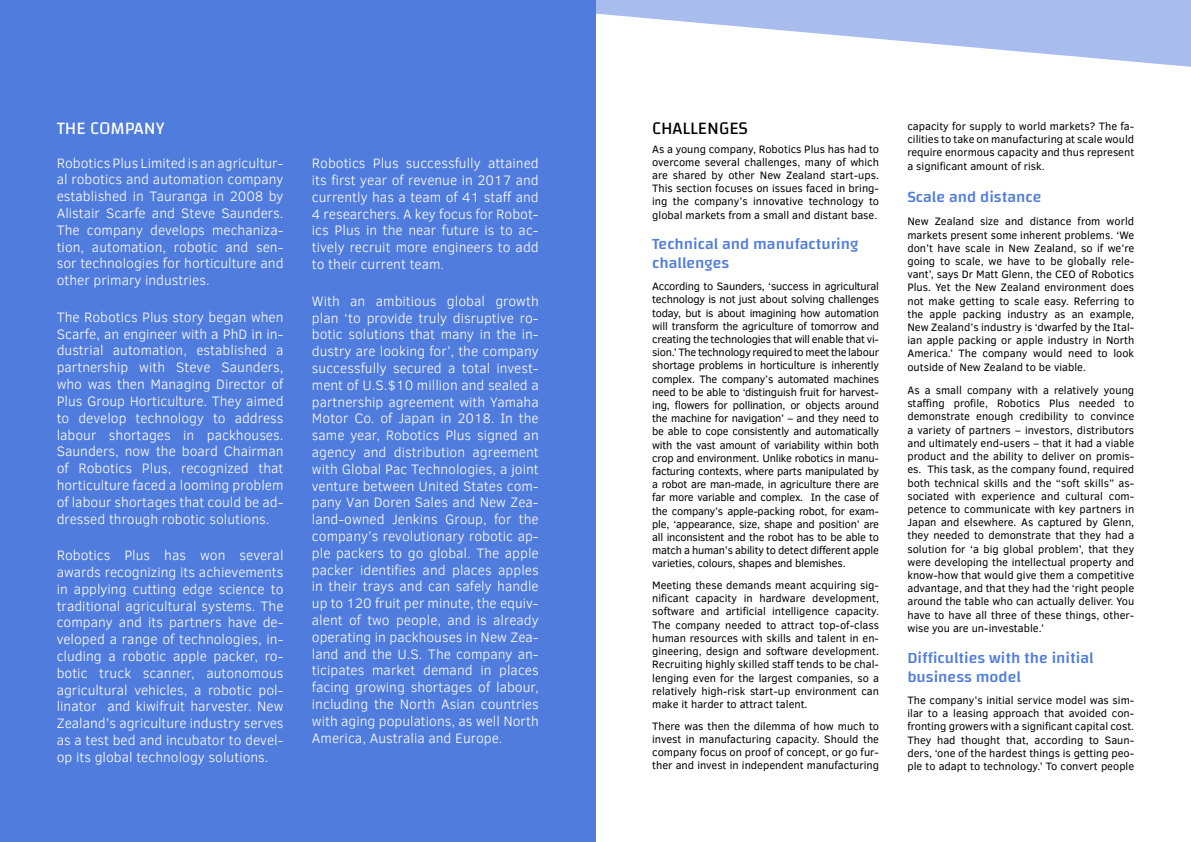
<style>
.page{position:relative;width:1191px;height:842px;background:#fff}
.page>*{position:absolute;margin:0;border:0;box-sizing:border-box;transform-origin:0 0}
.t1{font:18px "Changa";color:#fff}
.t2{font:18px "Changa";color:#000}
.t3{font:500 16px/19.2px "Changa";color:#507cdd}
.t4{font:300 14px/16.8px "Clear Sans";color:#fff;text-align:justify}
.t5{font:11px/13.2px "Clear Sans";color:#000;text-align:justify}
</style>
<div class="page">
<svg style="left:595px;top:0;width:596px;height:68px;fill:#a8bdee"></svg>
<div style="left:0;top:0;width:595px;height:842px;background:#507cdd"></div>
<h1 class="t1" style="left:57px;top:117px;width:109px">THE COMPANY</h1>
<p class="t4" style="left:57px;top:154px;width:228px">Robotics Plus Limited is an agricultur&shy;al robotics and automation company established in Tauranga in 2008 by Alistair Scarfe and Steve Saunders.<br>The company develops mechaniza&shy;tion, automation, robotic and sen&shy;sor technologies for horticulture and other primary industries.</p>
<p class="t4" style="left:57px;top:309px;width:228px">The Robotics Plus story began when Scarfe, an engineer with a PhD in in&shy;dustrial automation, established a partnership with Steve Saunders, who was then Managing Director of Plus Group Horticulture. They aimed to develop technology to address labour shortages in packhouses.<br>Saunders, now the board Chairman of Robotics Plus, recognized that horticulture faced a looming problem of labour shortages that could be ad&shy;dressed through robotic solutions.</p>
<p class="t4" style="left:57px;top:547px;width:228px">Robotics Plus has won several awards recognizing its achievements in applying cutting edge science to traditional agricultural systems. The company and its partners have de&shy;veloped a range of technologies, in&shy;cluding a robotic apple packer, ro&shy;botic truck scanner, autonomous agricultural vehicles, a robotic pol&shy;linator and kiwifruit harvester. New Zealand’s agriculture industry serves as a test bed and incubator to devel&shy;op its global technology solutions.</p>
<p class="t4" style="left:312px;top:155px;width:228px">Robotics Plus successfully attained its first year of revenue in 2017 and currently has a team of 41 staff and 4 researchers. A key focus for Robot&shy;ics Plus in the near future is to ac&shy;tively recruit more engineers to add to their current team.</p>
<p class="t4" style="left:312px;top:292px;width:228px">With an ambitious global growth plan ‘to provide truly disruptive ro&shy;botic solutions that many in the in&shy;dustry are looking for’, the company successfully secured a total invest&shy;ment of U.S.$10 million and sealed a partnership agreement with Yamaha Motor Co. of Japan in 2018. In the same year, Robotics Plus signed an agency and distribution agreement with Global Pac Technologies, a joint venture between United States com&shy;pany Van Doren Sales and New Zea&shy;land-owned Jenkins Group, for the company’s revolutionary robotic ap&shy;ple packers to go global. The apple packer identifies and places apples in their trays and can safely handle up to 120 fruit per minute, the equiv&shy;alent of two people, and is already operating in packhouses in New Zea&shy;land and the U.S. The company an&shy;ticipates market demand in places facing growing shortages of labour, including the North Asian countries with aging populations, as well North America, Australia and Europe.</p>
<h1 class="t2" style="left:652px;top:117px;width:97px">CHALLENGES</h1>
<p class="t5" style="left:652px;top:142px;width:228px">As a young company, Robotics Plus has had to overcome several challenges, many of which are shared by other New Zealand start-ups.<br>This section focuses on issues faced in bring&shy;ing the company’s innovative technology to global markets from a small and distant base.</p>
<h2 class="t3" style="left:652px;top:234px;width:208px">Technical and manufacturing challenges</h2>
<p class="t5" style="left:652px;top:280px;width:228px">According to Saunders, ‘success in agricultural technology is not just about solving challenges today, but is about imagining how automation will transform the agriculture of tomorrow and creating the technologies that will enable that vi&shy;sion.’ The technology required to meet the labour shortage problems in horticulture is inherently complex. The company’s automated machines need to be able to ‘distinguish fruit for harvest&shy;ing, flowers for pollination, or objects around the machine for navigation’ – and they need to be able to cope consistently and automatically with the vast amount of variability within both crop and environment. Unlike robotics in manu&shy;facturing contexts, where parts manipulated by a robot are man-made, in agriculture there are far more variable and complex. In the case of the company’s apple-packing robot, for exam&shy;ple, ‘appearance, size, shape and position’ are all inconsistent and the robot has to be able to match a human’s ability to detect different apple varieties, colours, shapes and blemishes.</p>
<p class="t5" style="left:652px;top:579px;width:228px">Meeting these demands meant acquiring sig&shy;nificant capacity in hardware development, software and artificial intelligence capacity.<br>The company needed to attract top-of-class human resources with skills and talent in en&shy;gineering, design and software development.<br>Recruiting highly skilled staff tends to be chal&shy;lenging even for the largest companies, so a relatively high-risk start-up environment can make it harder to attract talent.</p>
<p class="t5" style="left:652px;top:719px;width:228px">There was then the dilemma of how much to invest in manufacturing capacity. Should the company focus on proof of concept, or go fur&shy;ther and invest in independent manufacturing</p>
<p class="t5" style="left:907px;top:119px;width:228px">capacity for supply to world markets? The fa&shy;cilities to take on manufacturing at scale would require enormous capacity and thus represent a significant amount of risk.</p>
<h2 class="t3" style="left:907px;top:187px;width:136px">Scale and distance</h2>
<p class="t5" style="left:907px;top:215px;width:228px">New Zealand size and distance from world markets present some inherent problems. ‘We don’t have scale in New Zealand, so if we’re going to scale, we have to be globally rele&shy;vant’, says Dr Matt Glenn, the CEO of Robotics Plus. Yet the New Zealand environment does not make getting to scale easy. Referring to the apple packing industry as an example, New Zealand’s industry is ‘dwarfed by the Ital&shy;ian apple packing or apple industry in North America.’ The company would need to look outside of New Zealand to be viable.</p>
<p class="t5" style="left:907px;top:384px;width:228px">As a small company with a relatively young staffing profile, Robotics Plus needed to demonstrate enough credibility to convince a variety of partners – investors, distributors and ultimately end-users – that it had a viable product and the ability to deliver on promis&shy;es. This task, as the company found, required both technical skills and the “soft skills” as&shy;sociated with experience and cultural com&shy;petence to communicate with key partners in Japan and elsewhere. As captured by Glenn, they needed to demonstrate that they had a solution for ‘a big global problem’, that they were developing the intellectual property and know-how that would give them a competitive advantage, and that they had the ‘right people around the table who can actually deliver. You have to have all three of these things, other&shy;wise you are un-investable.’</p>
<h2 class="t3" style="left:907px;top:648px;width:188px">Difficulties with the initial business model</h2>
<p class="t5" style="left:907px;top:693px;width:228px">The company’s initial service model was sim&shy;ilar to a leasing approach that avoided con&shy;fronting growers with a significant capital cost.<br>They had thought that, according to Saun&shy;ders, ‘one of the hardest things is getting peo&shy;ple to adapt to technology.’ To convert people</p>
</div>
